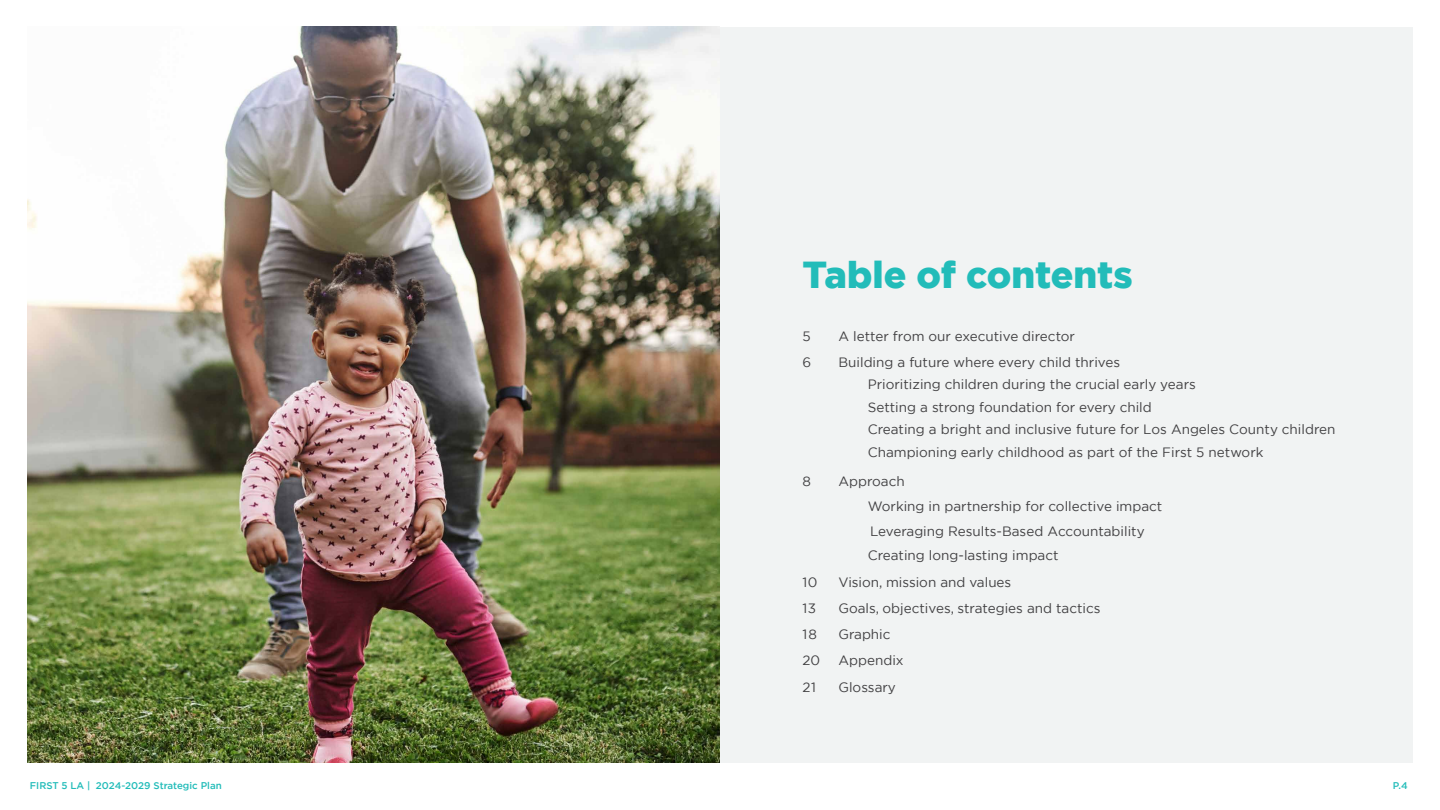
<style>
.page{position:relative;width:1440px;height:810px;background:#fff}
.page>*{position:absolute;margin:0;border:0;box-sizing:border-box;transform-origin:0 0}
.t1{font:900 37.5px "Gotham";color:#22bcb9}
.t2{font:13.5px/22.5px "Gotham";color:#414042}
.t3{font:500 9.75px "Gotham";color:#22bcb9}
</style>
<div class="page">
<div style="left:27px;top:27px;width:1386px;height:736px;background:#f1f3f3"></div>
<img style="left:27px;top:27px;width:693px;height:736px">
<h1 class="t1" style="left:802px;top:249px;width:332px">Table of contents</h1>
<p class="t2" style="left:802px;top:324px;width:10px">5</p>
<p class="t2" style="left:839px;top:324px;width:238px">A letter from our executive director</p>
<p class="t2" style="left:802px;top:351px;width:10px">6</p>
<p class="t2" style="left:868px;top:351px;width:469px;text-indent:-29px">Building a future where every child thrives<br>Prioritizing children during the crucial early years<br>Setting a strong foundation for every child<br>Creating a bright and inclusive future for Los Angeles County children Championing early childhood as part of the First 5 network</p>
<p class="t2" style="left:802px;top:470px;width:10px">8</p>
<p class="t2" style="left:868px;top:469px;width:296px;line-height:24.8px;text-indent:-29px">Approach<br>Working in partnership for collective impact<br>Leveraging Results-Based Accountability<br>Creating long-lasting impact</p>
<p class="t2" style="left:802px;top:570px;width:16px">10</p>
<p class="t2" style="left:839px;top:570px;width:174px">Vision, mission and values</p>
<p class="t2" style="left:802px;top:596px;width:15px">13</p>
<p class="t2" style="left:839px;top:596px;width:264px">Goals, objectives, strategies and tactics</p>
<p class="t2" style="left:802px;top:623px;width:16px">18</p>
<p class="t2" style="left:839px;top:623px;width:54px">Graphic</p>
<p class="t2" style="left:802px;top:649px;width:19px">20</p>
<p class="t2" style="left:839px;top:649px;width:67px">Appendix</p>
<p class="t2" style="left:802px;top:675px;width:15px">21</p>
<p class="t2" style="left:839px;top:675px;width:59px">Glossary</p>
<p class="t3" style="left:30px;top:779px;width:193px">FIRST 5 LA | 2024-2029 Strategic Plan</p>
<p class="t3" style="left:1393px;top:779px;width:16px">P.4</p>
</div>
